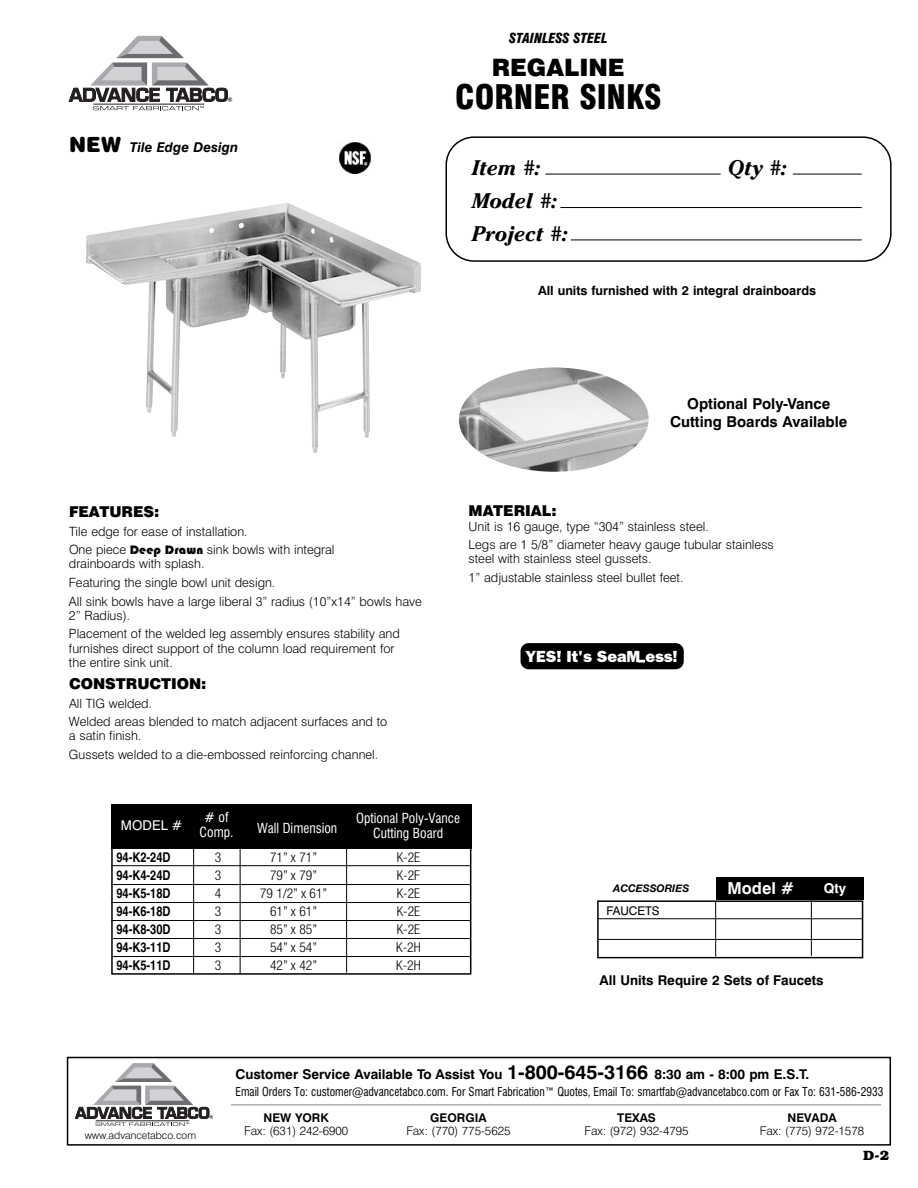
<style>
.page{position:relative;width:918px;height:1188px;background:#fff}
.page>*{position:absolute;margin:0;border:0;box-sizing:border-box;transform-origin:0 0}
.t1{font:900 condensed 33px "Swiss 721 BT";color:#000}
.t2{font:900 24px "Swiss 721 BT";color:#000}
.t3{font:italic 700 21px/33px "Cheltenham";color:#000}
.t4{font:700 16.5px "Swiss 721 BT";color:#fff}
.t5{font:800 16.2px "Franklin Gothic";color:#fff}
.t6{font:700 15px/18px "Swiss 721 BT";color:#000;text-align:center}
.t7{font:900 15px "Swiss 721 BT";color:#000}
.t8{font:700 13.5px "Swiss 721 BT";color:#000}
.t9{font:300 condensed 13.5px/18px "Helvetica Neue";color:#000;text-align:justify}
.t10{font:700 condensed 13.5px/18px "Helvetica";color:#000;text-align:justify}
.t11{font:condensed 13.5px/15px "Swiss 721 BT";color:#fff;text-align:center}
.t12{font:italic 700 13.5px "Swiss 721 BT";color:#000}
.t13{font:italic 900 condensed 13.5px "Swiss 721 BT";color:#000}
.t14{font:13.5px "Swiss 721 BT";color:#fff}
.t15{font:700 13.5px "Bookman";color:#000}
.t16{font:700 13.5px "Swiss 721 BT";color:#fff}
.t17{font:300 12.75px/18.6px "Swiss 721 BT";color:#000}
.t18{font:700 12.75px "Swiss 721 BT";color:#000}
.t19{font:condensed 12px "Swiss 721 BT";color:#000;scale:.95 1}
.t20{font:300 12px "Swiss 721 BT";color:#000}
.t21{font:700 12px "Swiss 721 BT";color:#000}
.t22{font:12px "Swiss 721 BT";color:#000}
.t23{font:300 10.5px "Swiss 721 BT";color:#000}
.t24{font:italic 700 10.5px "Helvetica Neue";color:#000}
.s1{font-family:"Swiss 721 BT Black Rounded";font-weight:400;font-style:normal;font-size:21px}
.s2{font-family:"Blippo Black DTC";font-weight:400}
.s3{font-size:19.5px}
</style>
<div class="page">
<svg style="left:446px;top:136px;width:446px;height:126px"></svg>
<hr style="left:545px;top:174px;width:176px;height:1px;background:#000">
<hr style="left:793px;top:174px;width:69px;height:1px;background:#000">
<hr style="left:560px;top:207px;width:302px;height:1px;background:#000">
<hr style="left:571px;top:240px;width:291px;height:1px;background:#000">
<svg style="left:69px;top:36px;width:163px;height:74px"></svg>
<img style="left:86px;top:203px;width:335px;height:250px">
<img style="left:340px;top:143px;width:31px;height:31px">
<img style="left:459px;top:367px;width:191px;height:105px;border-radius:50%">
<div style="left:67px;top:1057px;width:824px;height:89px;border:2px solid #000"></div>
<svg style="left:75px;top:1063px;width:138px;height:63px"></svg>
<hr style="left:231px;top:1104px;width:650px;height:2px;background:#b3b3b3">
<div style="left:597px;top:900px;width:266px;height:58px;border:2px solid #000"></div>
<hr style="left:598px;top:918px;width:264px;height:1px;background:#000">
<hr style="left:598px;top:939px;width:264px;height:1px;background:#000">
<div style="left:716px;top:878px;width:148px;height:22px;background:#000"></div>
<hr style="left:715px;top:901px;width:1px;height:56px;background:#000">
<hr style="left:811px;top:886px;width:1px;height:70px;background:#000">
<div style="left:111px;top:810px;width:360px;height:165px;border:2px solid #000"></div>
<div style="left:111px;top:804px;width:361px;height:45px;background:#000"></div>
<hr style="left:193px;top:842px;width:1px;height:132px;background:#000">
<hr style="left:240px;top:842px;width:1px;height:131px;background:#000">
<hr style="left:111px;top:865px;width:359px;height:1px;background:#000">
<hr style="left:111px;top:884px;width:359px;height:1px;background:#000">
<hr style="left:111px;top:902px;width:360px;height:1px;background:#000">
<hr style="left:111px;top:920px;width:360px;height:1px;background:#000">
<hr style="left:113px;top:938px;width:358px;height:1px;background:#000">
<div style="left:521px;top:643px;width:163px;height:26px;background:#000;border-radius:8px"></div>
<svg style="left:638px;top:660px;width:7px;height:2px"></svg>
<hr style="left:112px;top:956px;width:358px;height:1px;background:#000">
<hr style="left:346px;top:841px;width:1px;height:132px;background:#000">
<p class="t12" style="left:69px;top:142px;width:171px"><span class="s1">NEW</span> Tile Edge Design</p>
<p class="t13" style="left:509px;top:33px;width:100px">STAINLESS STEEL</p>
<h2 class="t2" style="left:492px;top:59px;width:134px">REGALINE</h2>
<h1 class="t1" style="left:455px;top:84px;width:208px">CORNER SINKS</h1>
<h3 class="t3" style="left:472px;top:153px;width:70px">Item #:</h3>
<h3 class="t3" style="left:728px;top:153px;width:60px">Qty #:</h3>
<h3 class="t3" style="left:472px;top:186px;width:97px">Model #:<br>Project #:</h3>
<p class="t18" style="left:538px;top:285px;width:280px">All units furnished with 2 integral drainboards</p>
<p class="t7" style="left:69px;top:506px;width:92px">FEATURES:</p>
<p class="t17" style="left:69px;top:523px;width:267px">Tile edge for ease of installation.<br>One piece <span class="s2">Deep Drawn</span> sink bowls with integral</p>
<p class="t17" style="left:69px;top:556px;width:354px">drainboards with splash.<br>Featuring the single bowl unit design.<br>All sink bowls have a large liberal 3” radius (10”x14” bowls have</p>
<p class="t17" style="left:69px;top:607px;width:332px">2” Radius).<br>Placement of the welded leg assembly ensures stability and</p>
<p class="t17" style="left:69px;top:642px;width:327px;line-height:14.2px">furnishes direct support of the column load requirement for the entire sink unit.</p>
<p class="t7" style="left:69px;top:678px;width:139px">CONSTRUCTION:</p>
<p class="t17" style="left:69px;top:695px;width:320px">All TIG welded.<br>Welded areas blended to match adjacent surfaces and to</p>
<p class="t17" style="left:69px;top:728px;width:311px">a satin finish.<br>Gussets welded to a die-embossed reinforcing channel.</p>
<p class="t6" style="left:670px;top:396px;width:179px">Optional Poly-Vance<br>Cutting Boards Available</p>
<p class="t7" style="left:469px;top:505px;width:90px">MATERIAL:</p>
<p class="t17" style="left:469px;top:518px;width:307px">Unit is 16 gauge, type “304” stainless steel.<br>Legs are 1 5/8” diameter heavy gauge tubular stainless</p>
<p class="t17" style="left:469px;top:551px;width:216px">steel with stainless steel gussets.<br>1” adjustable stainless steel bullet feet.</p>
<p class="t5" style="left:525px;top:647px;width:154px">YES! It's SeaM ess!</p>
<p class="t14" style="left:121px;top:820px;width:63px">MODEL #</p>
<p class="t11" style="left:200px;top:810px;width:36px"># of<br>Comp.</p>
<p class="t11" style="left:257px;top:821px;width:82px">Wall Dimension</p>
<p class="t10" style="left:116px;top:850px;width:56px">94-K2-24D 94-K4-24D 94-K5-18D 94-K6-18D 94-K8-30D 94-K3-11D 94-K5-11D</p>
<p class="t9" style="left:215px;top:849px;width:8px">3<br>3<br>4<br>3<br>3<br>3<br>3</p>
<p class="t9" style="left:260px;top:849px;width:69px;text-align:center">71” x 71”<br>79” x 79”<br>79 1/2” x 61”<br>61” x 61”<br>85” x 85”<br>54” x 54”<br>42” x 42”</p>
<p class="t9" style="left:396px;top:849px;width:26px">K-2E K-2F K-2E K-2E K-2E K-2H K-2H</p>
<p class="t11" style="left:356px;top:811px;width:105px">Optional Poly-Vance<br>Cutting Board</p>
<p class="t24" style="left:613px;top:882px;width:78px">ACCESSORIES</p>
<p class="t4" style="left:727px;top:882px;width:68px">Model #</p>
<p class="t16" style="left:824px;top:884px;width:24px">Qty</p>
<p class="t22" style="left:606px;top:906px;width:55px">FAUCETS</p>
<p class="t8" style="left:599px;top:975px;width:226px">All Units Require 2 Sets of Faucets</p>
<p class="t8" style="left:236px;top:1069px;width:575px">Customer Service Available To Assist You <span class="s3">1-800-645-3166</span> 8:30 am - 8:00 pm E.S.T.</p>
<p class="t19" style="left:236px;top:1084px;width:684px">Email Orders To: customer@advancetabco.com. For Smart Fabrication™ Quotes, Email To: smartfab@advancetabco.com or Fax To: 631-586-2933</p>
<p class="t21" style="left:264px;top:1113px;width:67px">NEW YORK</p>
<p class="t21" style="left:430px;top:1113px;width:58px">GEORGIA</p>
<p class="t21" style="left:617px;top:1113px;width:40px">TEXAS</p>
<p class="t21" style="left:788px;top:1113px;width:51px">NEVADA</p>
<p class="t23" style="left:85px;top:1131px;width:113px">www.advancetabco.com</p>
<p class="t20" style="left:244px;top:1127px;width:106px">Fax: (631) 242-6900</p>
<p class="t20" style="left:406px;top:1127px;width:106px">Fax: (770) 775-5625</p>
<p class="t20" style="left:584px;top:1127px;width:106px">Fax: (972) 932-4795</p>
<p class="t20" style="left:760px;top:1127px;width:106px">Fax: (775) 972-1578</p>
<p class="t15" style="left:863px;top:1150px;width:28px">D-2</p>
</div>
